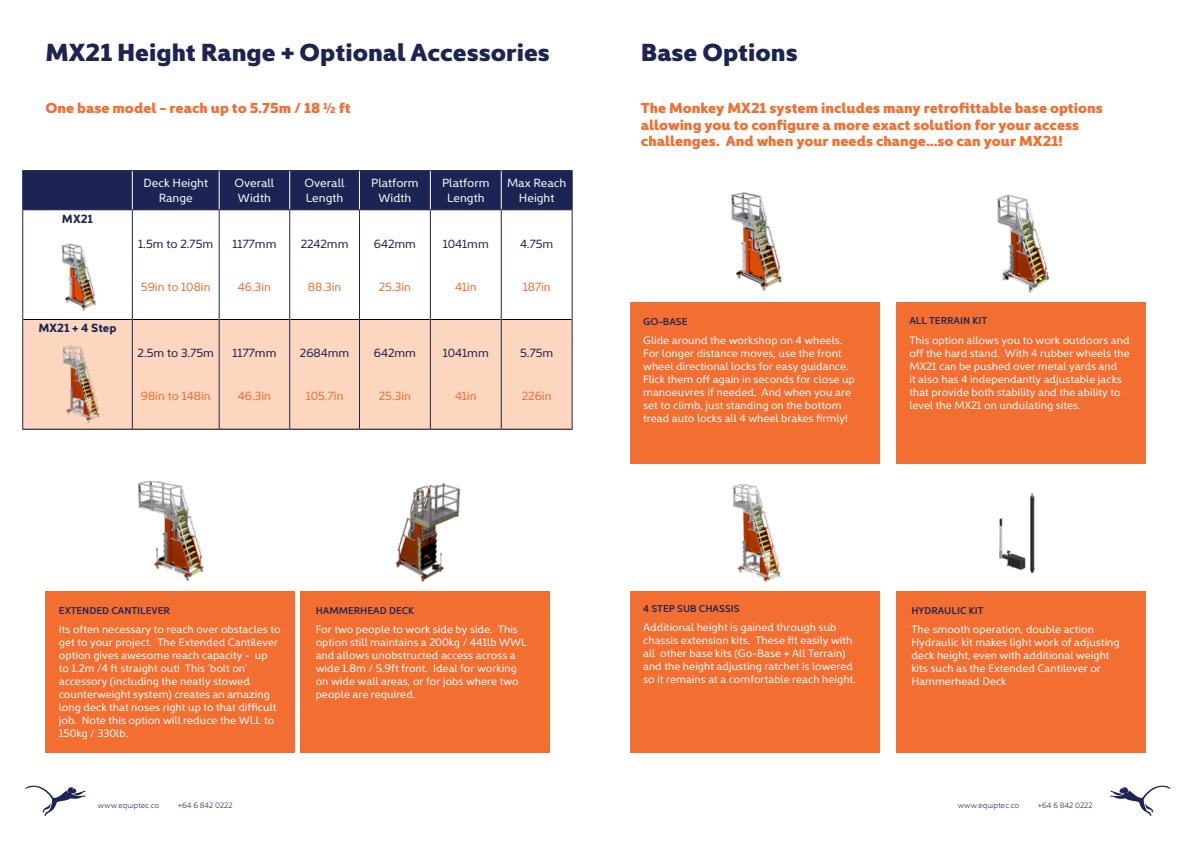
<style>
.page{position:relative;width:1191px;height:842px;background:#fff}
.page>*{position:absolute;margin:0;border:0;box-sizing:border-box;transform-origin:0 0}
.t1{font:900 25px "Kyrial Display Pro";color:#1b2453}
.t2{font:900 14.6px/16.6px "Kyrial Display Pro";color:#f36e31}
.t3{font:12px/14.4px "Kyrial Display Pro";color:#fff;text-align:center}
.t4{font:12px "Kyrial Display Pro";color:#1b2453}
.t5{font:12px "Kyrial Display Pro";color:#f36e31}
.t6{font:700 12px "Kyrial Display Pro";color:#1b2453}
.t7{font:11px/13px "Kyrial Display Pro";color:#fff}
.t8{font:600 10px "Kyrial Display Pro";color:#1b2453}
.t9{font:300 8px "Kyrial Display Pro";color:#1b2453}
</style>
<div class="page">
<img style="left:997px;top:194px;width:52px;height:98px">
<img style="left:731px;top:193px;width:51px;height:98px">
<div style="left:23px;top:171px;width:548px;height:38px;background:#1b2453"></div>
<div style="left:23px;top:320px;width:548px;height:109px;background:#fdd6bf"></div>
<hr style="left:23px;top:319px;width:109px;height:1px;background:#000">
<hr style="left:133px;top:319px;width:86px;height:1px;background:#000">
<hr style="left:220px;top:319px;width:69px;height:1px;background:#000">
<hr style="left:290px;top:319px;width:69px;height:1px;background:#000">
<hr style="left:360px;top:319px;width:70px;height:1px;background:#000">
<hr style="left:431px;top:319px;width:70px;height:1px;background:#000">
<hr style="left:502px;top:319px;width:69px;height:1px;background:#000">
<hr style="left:22px;top:429px;width:110px;height:1px;background:#000">
<hr style="left:132px;top:429px;width:87px;height:1px;background:#000">
<hr style="left:219px;top:429px;width:71px;height:1px;background:#000">
<hr style="left:290px;top:429px;width:69px;height:1px;background:#000">
<hr style="left:359px;top:429px;width:71px;height:1px;background:#000">
<hr style="left:430px;top:429px;width:71px;height:1px;background:#000">
<hr style="left:501px;top:429px;width:71px;height:1px;background:#000">
<hr style="left:22px;top:210px;width:1px;height:109px;background:#1b2453">
<hr style="left:132px;top:210px;width:1px;height:109px;background:#1b2453">
<hr style="left:219px;top:210px;width:1px;height:109px;background:#1b2453">
<hr style="left:289px;top:210px;width:1px;height:109px;background:#1b2453">
<hr style="left:359px;top:210px;width:1px;height:109px;background:#1b2453">
<hr style="left:430px;top:210px;width:1px;height:109px;background:#1b2453">
<hr style="left:501px;top:210px;width:1px;height:109px;background:#1b2453">
<hr style="left:571px;top:210px;width:1px;height:109px;background:#1b2453">
<hr style="left:22px;top:319px;width:1px;height:110px;background:#1b2453">
<hr style="left:132px;top:319px;width:1px;height:110px;background:#1b2453">
<hr style="left:219px;top:319px;width:1px;height:110px;background:#1b2453">
<hr style="left:289px;top:319px;width:1px;height:110px;background:#1b2453">
<hr style="left:359px;top:319px;width:1px;height:110px;background:#1b2453">
<hr style="left:430px;top:319px;width:1px;height:110px;background:#1b2453">
<hr style="left:501px;top:319px;width:1px;height:110px;background:#1b2453">
<hr style="left:571px;top:319px;width:1px;height:110px;background:#1b2453">
<hr style="left:132px;top:171px;width:1px;height:38px;background:#fff">
<hr style="left:219px;top:171px;width:1px;height:38px;background:#fff">
<hr style="left:289px;top:171px;width:1px;height:38px;background:#fff">
<hr style="left:359px;top:171px;width:1px;height:38px;background:#fff">
<hr style="left:430px;top:171px;width:1px;height:38px;background:#fff">
<hr style="left:501px;top:171px;width:1px;height:38px;background:#fff">
<hr style="left:22px;top:170px;width:110px;height:1px;background:#1b2453">
<hr style="left:22px;top:171px;width:1px;height:38px;background:#1b2453">
<hr style="left:132px;top:170px;width:87px;height:1px;background:#1b2453">
<hr style="left:219px;top:170px;width:71px;height:1px;background:#1b2453">
<hr style="left:290px;top:170px;width:69px;height:1px;background:#1b2453">
<hr style="left:359px;top:170px;width:71px;height:1px;background:#1b2453">
<hr style="left:430px;top:170px;width:71px;height:1px;background:#1b2453">
<hr style="left:501px;top:170px;width:71px;height:1px;background:#1b2453">
<hr style="left:571px;top:171px;width:1px;height:38px;background:#1b2453">
<hr style="left:22px;top:209px;width:110px;height:1px;background:#1b2453">
<hr style="left:132px;top:209px;width:87px;height:1px;background:#1b2453">
<hr style="left:219px;top:209px;width:71px;height:1px;background:#1b2453">
<hr style="left:290px;top:209px;width:69px;height:1px;background:#1b2453">
<hr style="left:359px;top:209px;width:71px;height:1px;background:#1b2453">
<hr style="left:430px;top:209px;width:71px;height:1px;background:#1b2453">
<hr style="left:501px;top:209px;width:71px;height:1px;background:#1b2453">
<img style="left:61px;top:243px;width:35px;height:68px">
<svg style="left:1110px;top:786px;width:60px;height:30px"></svg>
<svg style="left:25px;top:786px;width:61px;height:30px"></svg>
<div style="left:629px;top:591px;width:250px;height:162px;background:#f36e31"></div>
<img style="left:732px;top:484px;width:49px;height:98px">
<div style="left:629px;top:302px;width:250px;height:162px;background:#f36e31"></div>
<div style="left:896px;top:302px;width:250px;height:162px;background:#f36e31"></div>
<img style="left:37px;top:343px;width:83px;height:79px">
<div style="left:45px;top:591px;width:250px;height:162px;background:#f36e31"></div>
<div style="left:300px;top:591px;width:250px;height:162px;background:#f36e31"></div>
<img style="left:138px;top:482px;width:66px;height:100px">
<img style="left:395px;top:482px;width:66px;height:100px">
<div style="left:896px;top:591px;width:250px;height:162px;background:#f36e31"></div>
<img style="left:999px;top:493px;width:36px;height:81px">
<h1 class="t1" style="left:45px;top:33px;width:506px">MX21 Height Range + Optional Accessories</h1>
<h2 class="t2" style="left:45px;top:98px;width:307px">One base model - reach up to 5.75m / 18 1/2 ft</h2>
<p class="t6" style="left:62px;top:210px;width:33px">MX21</p>
<p class="t6" style="left:39px;top:320px;width:79px">MX21 + 4 Step</p>
<p class="t3" style="left:143px;top:175px;width:66px">Deck Height<br>Range</p>
<p class="t3" style="left:234px;top:175px;width:41px;text-align:left">Overall<br>Width</p>
<p class="t3" style="left:305px;top:175px;width:41px;text-align:left">Overall<br>Length</p>
<p class="t3" style="left:371px;top:175px;width:49px">Platform<br>Width</p>
<p class="t3" style="left:442px;top:175px;width:49px">Platform<br>Length</p>
<p class="t3" style="left:507px;top:175px;width:61px">Max Reach<br>Height</p>
<p class="t4" style="left:138px;top:235px;width:77px">1.5m to 2.75m</p>
<p class="t5" style="left:141px;top:278px;width:71px">59in to 108in</p>
<p class="t4" style="left:232px;top:235px;width:45px">1177mm</p>
<p class="t5" style="left:238px;top:278px;width:35px">46.3in</p>
<p class="t4" style="left:137px;top:345px;width:78px">2.5m to 3.75m</p>
<p class="t5" style="left:141px;top:388px;width:71px">98in to 148in</p>
<p class="t4" style="left:232px;top:345px;width:45px">1177mm</p>
<p class="t5" style="left:238px;top:388px;width:35px">46.3in</p>
<p class="t4" style="left:301px;top:235px;width:49px">2242mm</p>
<p class="t5" style="left:308px;top:278px;width:35px">88.3in</p>
<p class="t4" style="left:300px;top:345px;width:51px">2684mm</p>
<p class="t5" style="left:306px;top:388px;width:39px">105.7in</p>
<p class="t4" style="left:374px;top:235px;width:44px">642mm</p>
<p class="t5" style="left:379px;top:278px;width:34px">25.3in</p>
<p class="t4" style="left:374px;top:345px;width:44px">642mm</p>
<p class="t5" style="left:379px;top:388px;width:34px">25.3in</p>
<p class="t4" style="left:443px;top:235px;width:47px">1041mm</p>
<p class="t5" style="left:455px;top:278px;width:23px">41in</p>
<p class="t4" style="left:443px;top:345px;width:47px">1041mm</p>
<p class="t5" style="left:455px;top:388px;width:23px">41in</p>
<p class="t4" style="left:520px;top:235px;width:35px">4.75m</p>
<p class="t5" style="left:522px;top:278px;width:30px">187in</p>
<p class="t4" style="left:520px;top:345px;width:35px">5.75m</p>
<p class="t5" style="left:522px;top:388px;width:31px">226in</p>
<p class="t8" style="left:59px;top:603px;width:113px">EXTENDED CANTILEVER</p>
<p class="t8" style="left:316px;top:603px;width:100px">HAMMERHEAD DECK</p>
<p class="t7" style="left:59px;top:622px;width:223px">Its often necessary to reach over obstacles to get to your project. The Extended Cantilever option gives awesome reach capacity - up to 1.2m /4 ft straight out! This ‘bolt on’ accessory (including the neatly stowed counterweight system) creates an amazing long deck that noses right up to that difficult job. Note this option will reduce the WLL to 150kg / 330lb.</p>
<p class="t7" style="left:316px;top:622px;width:213px">For two people to work side by side. This option still maintains a 200kg / 441lb WWL and allows unobstructed access across a wide 1.8m / 5.9ft front. Ideal for working on wide wall areas, or for jobs where two people are required.</p>
<h1 class="t1" style="left:641px;top:33px;width:158px">Base Options</h1>
<h2 class="t2" style="left:641px;top:98px;width:463px">The Monkey MX21 system includes many retrofittable base options allowing you to configure a more exact solution for your access challenges. And when your needs change...so can your MX21!</h2>
<p class="t8" style="left:643px;top:314px;width:46px">GO-BASE</p>
<p class="t8" style="left:909px;top:314px;width:79px">ALL TERRAIN KIT</p>
<p class="t7" style="left:643px;top:333px;width:213px">Glide around the workshop on 4 wheels.<br>For longer distance moves, use the front wheel directional locks for easy guidance.<br>Flick them off again in seconds for close up manoeuvres if needed. And when you are set to climb, just standing on the bottom tread auto locks all 4 wheel brakes firmly!</p>
<p class="t7" style="left:909px;top:333px;width:222px">This option allows you to work outdoors and off the hard stand. With 4 rubber wheels the MX21 can be pushed over metal yards and<br>it also has 4 independantly adjustable jacks that provide both stability and the ability to level the MX21 on undulating sites.</p>
<p class="t8" style="left:643px;top:602px;width:98px">4 STEP SUB CHASSIS</p>
<p class="t7" style="left:643px;top:620px;width:214px">Additional height is gained through sub chassis extension kits. These fit easily with all other base kits (Go-Base + All Terrain) and the height adjusting ratchet is lowered so it remains at a comfortable reach height.</p>
<p class="t8" style="left:911px;top:603px;width:74px">HYDRAULIC KIT</p>
<p class="t7" style="left:911px;top:622px;width:210px">The smooth operation, double action Hydraulic kit makes light work of adjusting deck height, even with additional weight kits such as the Extended Cantilever or Hammerhead Deck</p>
<p class="t9" style="left:98px;top:799px;width:63px">www.equiptec.co</p>
<p class="t9" style="left:178px;top:799px;width:56px">+64 6 842 0222</p>
<p class="t9" style="left:958px;top:799px;width:63px">www.equiptec.co</p>
<p class="t9" style="left:1038px;top:799px;width:56px">+64 6 842 0222</p>
</div>
